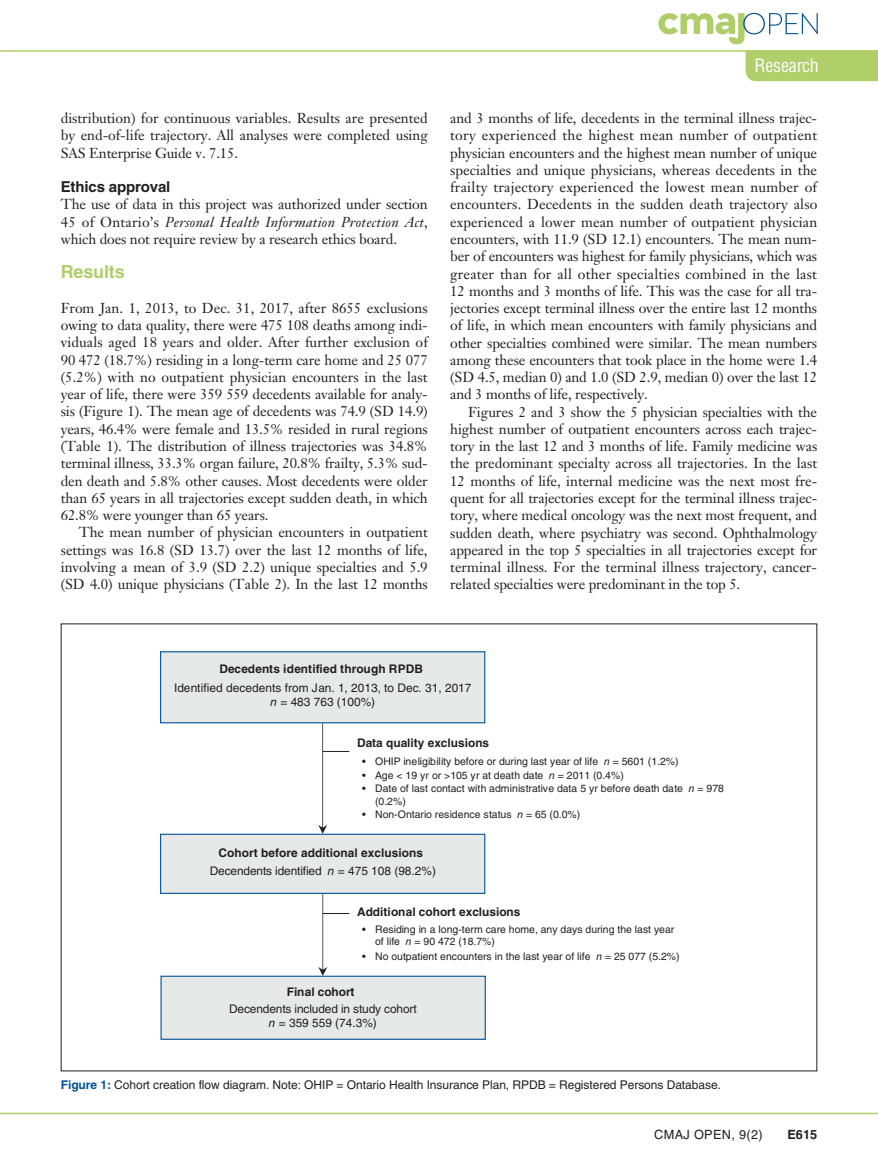
<style>
.page{position:relative;width:878px;height:1175px;background:#fff}
.page>*{position:absolute;margin:0;border:0;box-sizing:border-box;transform-origin:0 0}
.t1{font:condensed 18px "Helvetica LT Std";letter-spacing:-.01em;color:#fff}
.t2{font:700 18px "Helvetica LT Std";letter-spacing:-.01em;color:#afce69}
.t3{font:700 15px "Helvetica LT Std";letter-spacing:-.01em;color:#231f20}
.t4{font:14.25px/17.2px "Janson Text LT Std";letter-spacing:-.01em;color:#231f20;text-align:justify}
.t5{font:12.75px "Helvetica LT Std";letter-spacing:.025em;color:#231f20}
.t6{font:700 12.75px "Helvetica LT Std";color:#231f20}
.t7{font:12px "Helvetica LT Std";letter-spacing:-.005em;color:#231f20}
.t8{font:11.85px/14.2px "Helvetica LT Std";letter-spacing:-.01em;color:#231f20;text-align:center}
.t9{font:700 11.85px "Helvetica LT Std";color:#231f20}
.t10{font:10.5px/12.6px "Helvetica LT Std";color:#231f20}
.s1{font-style:italic}
.s2{font-weight:700;color:#005295}
</style>
<div class="page">
<hr style="left:0;top:1112px;width:878px;height:2px;background:#afce69">
<svg style="left:658px;top:13px;width:159px;height:31px"></svg>
<hr style="left:0;top:50px;width:878px;height:2px;background:#afce69">
<div style="left:745px;top:50px;width:133px;height:31px;background:#b0ce69"></div>
<svg style="left:160px;top:651px;width:326px;height:388px"></svg>
<p class="t4" style="left:61px;top:109px;width:368px">distribution) for continuous variables. Results are presented by end-of-life trajectory. All analyses were completed using SAS Enterprise Guide v. 7.15.</p>
<p class="t3" style="left:61px;top:178px;width:111px">Ethics approval</p>
<p class="t4" style="left:61px;top:196px;width:368px">The use of data in this project was authorized under section 45 of Ontario’s <span class="s1">Personal Health Information Protection Act</span>, which does not require review by a research ethics board.</p>
<p class="t2" style="left:61px;top:261px;width:65px">Results</p>
<p class="t4" style="left:61px;top:299px;width:368px">From Jan. 1, 2013, to Dec. 31, 2017, after 8655 exclusions owing to data quality, there were 475 108 deaths among indi&shy;viduals aged 18 years and older. After further exclusion of 90 472 (18.7%) residing in a long-term care home and 25 077 (5.2%) with no outpatient physician encounters in the last year of life, there were 359 559 decedents available for analy&shy;sis (Figure 1). The mean age of decedents was 74.9 (SD 14.9) years, 46.4% were female and 13.5% resided in rural regions (Table 1). The distribution of illness trajectories was 34.8% terminal illness, 33.3% organ failure, 20.8% frailty, 5.3% sud&shy;den death and 5.8% other causes. Most decedents were older than 65 years in all trajectories except sudden death, in which 62.8% were younger than 65 years.</p>
<p class="t4" style="left:61px;top:523px;width:368px;text-indent:18px">The mean number of physician encounters in outpatient settings was 16.8 (SD 13.7) over the last 12 months of life, involving a mean of 3.9 (SD 2.2) unique specialties and 5.9 (SD 4.0) unique physicians (Table 2). In the last 12 months</p>
<p class="t1" style="left:754px;top:54px;width:66px">Research</p>
<p class="t4" style="left:450px;top:109px;width:368px">and 3 months of life, decedents in the terminal illness trajec&shy;tory experienced the highest mean number of outpatient physician encounters and the highest mean number of unique specialties and unique physicians, whereas decedents in the frailty trajectory experienced the lowest mean number of encounters. Decedents in the sudden death trajectory also experienced a lower mean number of outpatient physician encounters, with 11.9 (SD 12.1) encounters. The mean num&shy;ber of encounters was highest for family physicians, which was greater than for all other specialties combined in the last 12 months and 3 months of life. This was the case for all tra&shy;jectories except terminal illness over the entire last 12 months of life, in which mean encounters with family physicians and other specialties combined were similar. The mean numbers among these encounters that took place in the home were 1.4 (SD 4.5, median 0) and 1.0 (SD 2.9, median 0) over the last 12 and 3 months of life, respectively.</p>
<p class="t4" style="left:450px;top:403px;width:368px;text-indent:18px">Figures 2 and 3 show the 5 physician specialties with the highest number of outpatient encounters across each trajec&shy;tory in the last 12 and 3 months of life. Family medicine was the predominant specialty across all trajectories. In the last 12 months of life, internal medicine was the next most fre&shy;quent for all trajectories except for the terminal illness trajec&shy;tory, where medical oncology was the next most frequent, and sudden death, where psychiatry was second. Ophthalmology appeared in the top 5 specialties in all trajectories except for terminal illness. For the terminal illness trajectory, cancer&shy;related specialties were predominant in the top 5.</p>
<p class="t9" style="left:219px;top:661px;width:205px">Decedents identified through RPDB</p>
<p class="t8" style="left:174px;top:680px;width:299px">Identified decedents from Jan. 1, 2013, to Dec. 31, 2017 <span class="s1">n</span> = 483 763 (100%)</p>
<p class="t9" style="left:357px;top:735px;width:133px">Data quality exclusions</p>
<p class="t10" style="left:362px;top:755px;width:318px">• OHIP ineligibility before or during last year of life <span class="s1">n</span> = 5601 (1.2%)</p>
<p class="t10" style="left:362px;top:768px;width:263px">• Age &lt; 19 yr or &gt;105 yr at death date <span class="s1">n</span> = 2011 (0.4%)</p>
<p class="t10" style="left:375px;top:782px;width:350px;text-indent:-13px">• Date of last contact with administrative data 5 yr before death date <span class="s1">n</span> = 978 (0.2%)</p>
<p class="t10" style="left:362px;top:808px;width:220px">• Non-Ontario residence status <span class="s1">n</span> = 65 (0.0%)</p>
<p class="t9" style="left:218px;top:845px;width:206px">Cohort before additional exclusions</p>
<p class="t8" style="left:210px;top:864px;width:228px">Decendents identified <span class="s1">n</span> = 475 108 (98.2%)</p>
<p class="t9" style="left:357px;top:904px;width:165px">Additional cohort exclusions</p>
<p class="t10" style="left:375px;top:922px;width:301px;text-indent:-13px">• Residing in a long-term care home, any days during the last year of life <span class="s1">n</span> = 90 472 (18.7%)</p>
<p class="t10" style="left:362px;top:950px;width:319px">• No outpatient encounters in the last year of life <span class="s1">n</span> = 25 077 (5.2%)</p>
<p class="t9" style="left:287px;top:984px;width:69px">Final cohort</p>
<p class="t8" style="left:229px;top:1001px;width:189px">Decendents included in study cohort <span class="s1">n</span> = 359 559 (74.3%)</p>
<p class="t7" style="left:61px;top:1077px;width:661px"><span class="s2">Figure 1:</span> Cohort creation flow diagram. Note: OHIP = Ontario Health Insurance Plan, RPDB = Registered Persons Database.</p>
<p class="t5" style="left:654px;top:1127px;width:110px">CMAJ OPEN, 9(2)</p>
<p class="t6" style="left:787px;top:1126px;width:31px">E615</p>
</div>
